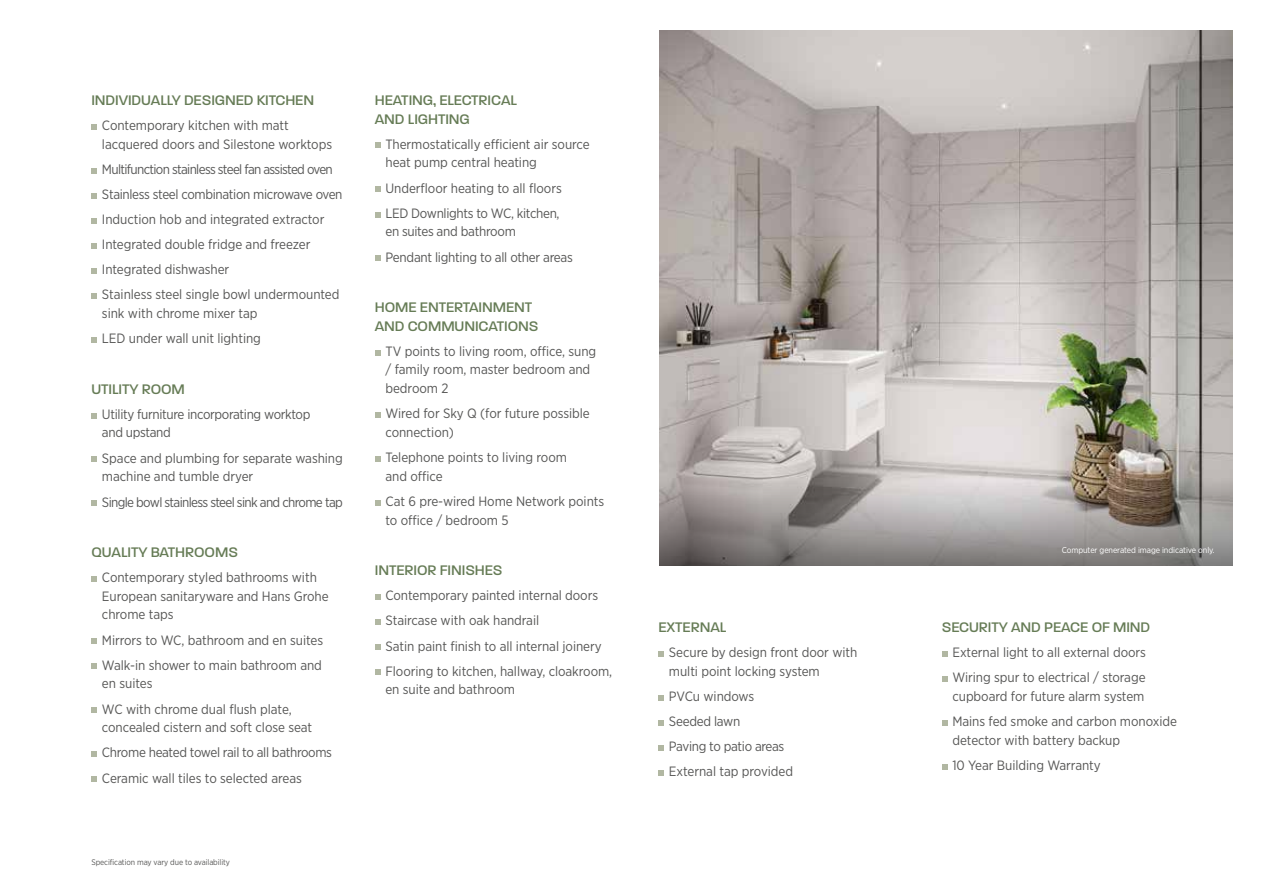
<style>
.page{position:relative;width:1263px;height:893px;background:#fff}
.page>*{position:absolute;margin:0;border:0;box-sizing:border-box;transform-origin:0 0}
.t1{font:500 15px/18.8px "Paralucent";letter-spacing:-.005em;color:#667c56}
.t2{font:13.5px/25.2px "Gotham Narrow";letter-spacing:-.005em;color:#575756}
.t3{font:13.5px/18.8px "Gotham Narrow";letter-spacing:-.025em;color:#575756}
.t4{font:13.5px "Gotham Narrow";letter-spacing:-.05em;color:#575756}
.t5{font:8.4px "Gotham Narrow";letter-spacing:-.01em;color:#fff}
.t6{font:8.1px "Gotham Narrow";letter-spacing:-.01em;color:#575756}
</style>
<div class="page">
<img style="left:660px;top:31px;width:572px;height:450px">
<svg style="left:660px;top:481px;width:572px;height:85px;background:#95908e"></svg>
<svg style="left:91px;top:124px;width:6px;height:5px"></svg>
<svg style="left:91px;top:168px;width:6px;height:5px"></svg>
<svg style="left:91px;top:193px;width:6px;height:5px"></svg>
<svg style="left:91px;top:218px;width:6px;height:6px"></svg>
<svg style="left:91px;top:243px;width:6px;height:6px"></svg>
<svg style="left:91px;top:268px;width:6px;height:6px"></svg>
<svg style="left:91px;top:294px;width:6px;height:5px"></svg>
<svg style="left:91px;top:337px;width:6px;height:6px"></svg>
<svg style="left:91px;top:413px;width:6px;height:5px"></svg>
<svg style="left:91px;top:457px;width:6px;height:5px"></svg>
<svg style="left:91px;top:501px;width:6px;height:5px"></svg>
<svg style="left:91px;top:576px;width:6px;height:5px"></svg>
<svg style="left:91px;top:639px;width:6px;height:5px"></svg>
<svg style="left:91px;top:664px;width:6px;height:5px"></svg>
<svg style="left:91px;top:708px;width:6px;height:5px"></svg>
<svg style="left:91px;top:752px;width:6px;height:5px"></svg>
<svg style="left:91px;top:777px;width:6px;height:5px"></svg>
<svg style="left:375px;top:143px;width:5px;height:5px"></svg>
<svg style="left:375px;top:187px;width:5px;height:5px"></svg>
<svg style="left:375px;top:212px;width:5px;height:5px"></svg>
<svg style="left:375px;top:256px;width:5px;height:5px"></svg>
<svg style="left:375px;top:350px;width:5px;height:5px"></svg>
<svg style="left:375px;top:412px;width:5px;height:6px"></svg>
<svg style="left:375px;top:456px;width:5px;height:6px"></svg>
<svg style="left:375px;top:500px;width:5px;height:6px"></svg>
<svg style="left:375px;top:594px;width:5px;height:6px"></svg>
<svg style="left:375px;top:619px;width:5px;height:6px"></svg>
<svg style="left:375px;top:645px;width:5px;height:5px"></svg>
<svg style="left:375px;top:670px;width:5px;height:5px"></svg>
<svg style="left:658px;top:651px;width:6px;height:6px"></svg>
<svg style="left:658px;top:695px;width:6px;height:6px"></svg>
<svg style="left:658px;top:720px;width:6px;height:6px"></svg>
<svg style="left:658px;top:745px;width:6px;height:6px"></svg>
<svg style="left:658px;top:771px;width:6px;height:5px"></svg>
<svg style="left:942px;top:651px;width:5px;height:6px"></svg>
<svg style="left:942px;top:676px;width:5px;height:6px"></svg>
<svg style="left:942px;top:720px;width:5px;height:6px"></svg>
<svg style="left:942px;top:764px;width:5px;height:6px"></svg>
<p class="t1" style="left:91px;top:91px;width:224px">INDIVIDUALLY DESIGNED KITCHEN</p>
<p class="t2" style="left:102px;top:116px;width:232px;line-height:18.8px">Contemporary kitchen with matt lacquered doors and Silestone worktops</p>
<p class="t2" style="left:102px;top:156px;width:242px">Multifunction stainless steel fan assisted oven Stainless steel combination microwave oven Induction hob and integrated extractor Integrated double fridge and freezer Integrated dishwasher<br>Stainless steel single bowl undermounted</p>
<p class="t2" style="left:102px;top:301px;width:160px">sink with chrome mixer tap<br>LED under wall unit lighting</p>
<p class="t1" style="left:91px;top:379px;width:95px">UTILITY ROOM</p>
<p class="t3" style="left:102px;top:404px;width:210px">Utility furniture incorporating worktop and upstand</p>
<p class="t2" style="left:102px;top:448px;width:242px;line-height:18.8px">Space and plumbing for separate washing machine and tumble dryer</p>
<p class="t4" style="left:102px;top:493px;width:242px">Single bowl stainless steel sink and chrome tap</p>
<p class="t1" style="left:91px;top:542px;width:148px">QUALITY BATHROOMS</p>
<p class="t2" style="left:102px;top:567px;width:228px;line-height:18.8px">Contemporary styled bathrooms with<br>European sanitaryware and Hans Grohe chrome taps</p>
<p class="t2" style="left:102px;top:627px;width:223px">Mirrors to WC, bathroom and en suites<br>Walk-in shower to main bathroom and</p>
<p class="t2" style="left:102px;top:671px;width:191px">en suites<br>WC with chrome dual flush plate,</p>
<p class="t2" style="left:102px;top:715px;width:232px">concealed cistern and soft close seat<br>Chrome heated towel rail to all bathrooms<br>Ceramic wall tiles to selected areas</p>
<p class="t6" style="left:91px;top:857px;width:140px">Specification may vary due to availability</p>
<p class="t1" style="left:375px;top:91px;width:144px">HEATING, ELECTRICAL<br>AND LIGHTING</p>
<p class="t2" style="left:385px;top:134px;width:206px;line-height:18.8px">Thermostatically efficient air source heat pump central heating</p>
<p class="t2" style="left:385px;top:175px;width:178px">Underfloor heating to all floors<br>LED Downlights to WC, kitchen,</p>
<p class="t2" style="left:385px;top:219px;width:189px">en suites and bathroom<br>Pendant lighting to all other areas</p>
<p class="t1" style="left:375px;top:298px;width:165px">HOME ENTERTAINMENT<br>AND COMMUNICATIONS</p>
<p class="t2" style="left:385px;top:341px;width:212px;line-height:18.8px">TV points to living room, office, sung / family room, master bedroom and bedroom 2</p>
<p class="t2" style="left:385px;top:404px;width:206px;line-height:18.8px">Wired for Sky Q (for future possible connection)</p>
<p class="t2" style="left:385px;top:448px;width:183px;line-height:18.8px">Telephone points to living room and office</p>
<p class="t2" style="left:385px;top:492px;width:220px;line-height:18.8px">Cat 6 pre-wired Home Network points to office / bedroom 5</p>
<p class="t1" style="left:375px;top:561px;width:129px">INTERIOR FINISHES</p>
<p class="t2" style="left:385px;top:583px;width:228px">Contemporary painted internal doors Staircase with oak handrail<br>Satin paint finish to all internal joinery Flooring to kitchen, hallway, cloakroom,</p>
<p class="t2" style="left:385px;top:677px;width:131px">en suite and bathroom</p>
<p class="t1" style="left:658px;top:618px;width:69px">EXTERNAL</p>
<p class="t2" style="left:669px;top:643px;width:190px;line-height:18.8px">Secure by design front door with multi point locking system</p>
<p class="t2" style="left:669px;top:683px;width:126px">PVCu windows<br>Seeded lawn<br>Paving to patio areas<br>External tap provided</p>
<p class="t5" style="left:1062px;top:545px;width:154px">Computer generated image indicative only.</p>
<p class="t1" style="left:942px;top:618px;width:210px">SECURITY AND PEACE OF MIND</p>
<p class="t2" style="left:952px;top:640px;width:195px">External light to all external doors<br>Wiring spur to electrical / storage</p>
<p class="t2" style="left:952px;top:683px;width:226px">cupboard for future alarm system<br>Mains fed smoke and carbon monoxide</p>
<p class="t2" style="left:952px;top:727px;width:169px">detector with battery backup<br>10 Year Building Warranty</p>
</div>
